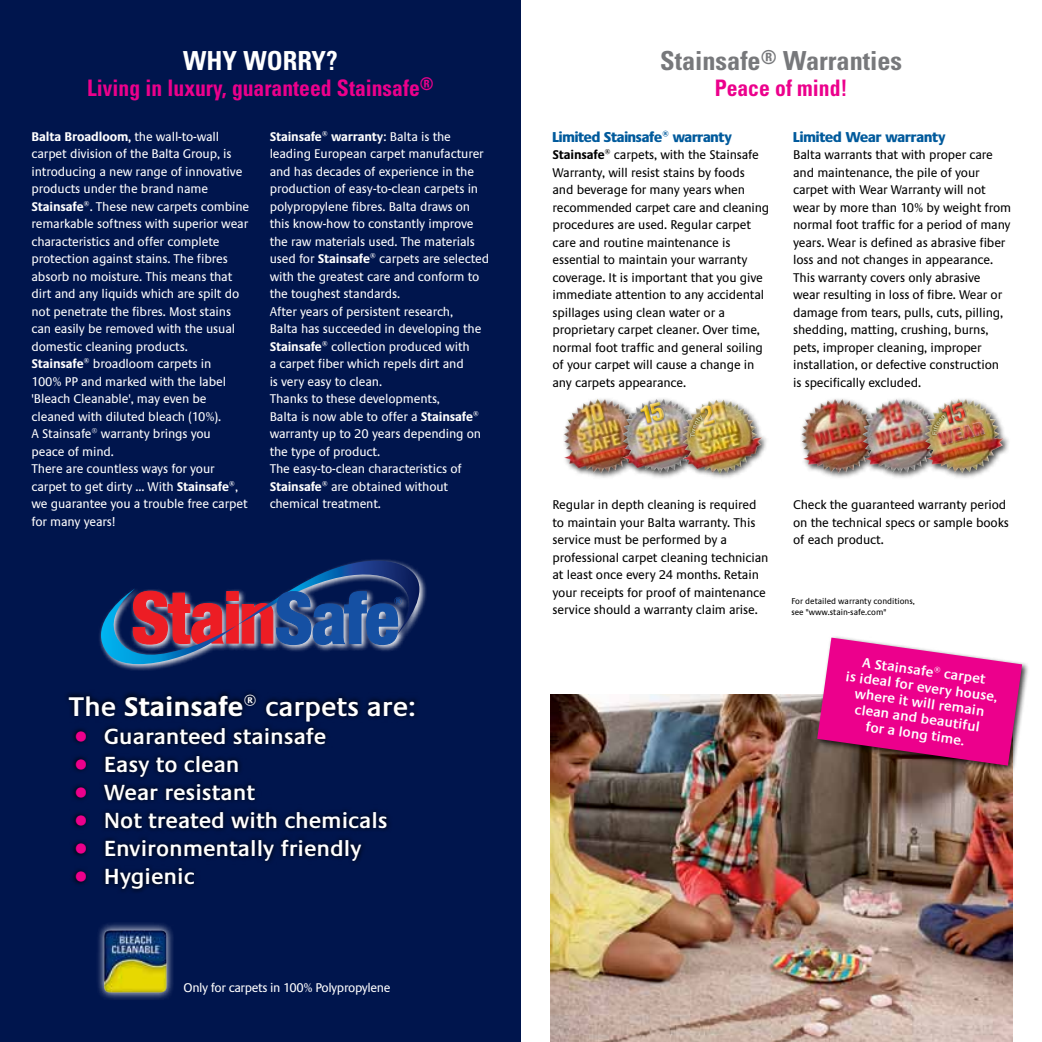
<style>
.page{position:relative;width:1042px;height:1042px;background:#fff}
.page>*{position:absolute;margin:0;border:0;box-sizing:border-box;transform-origin:0 0}
.t1{font:600 28px "Praxis";color:#fff}
.t2{font:700 condensed 26.25px "Univers";color:#77787b}
.t3{font:700 condensed 26.25px "Univers";color:#fff}
.t4{font:600 22.75px "Praxis";color:#fff}
.t5{font:700 condensed 22.75px "Univers";color:#ec008c;scale:.95 1}
.t6{font:800 14.88px "Praxis";letter-spacing:-.01em;color:#005a9c;scale:.95 1}
.t7{font:600 14.17px/15.8px "Praxis";color:#fff;text-align:center}
.t8{font:13.12px/17.5px "Praxis";letter-spacing:-.01em;color:#fff;scale:.95 1}
.t9{font:13.12px/17.5px "Praxis";letter-spacing:-.01em;color:#000;scale:.95 1}
.t10{font:13.12px "Praxis";letter-spacing:-.03em;color:#fff;scale:.95 1}
.t11{font:8.75px/10.5px "Praxis";color:#000;scale:.95 1}
.s1{font-weight:700}
.s2{font-size:36.75px;color:#ec008c}
</style>
<div class="page">
<div style="left:0;top:0;width:521px;height:1042px;background:#00154d"></div>
<img style="left:551px;top:694px;width:461px;height:348px">
<div style="left:96px;top:922px;width:78px;height:78px;background:#fff;opacity:.9"></div>
<img style="left:104px;top:930px;width:63px;height:62px">
<svg style="left:67px;top:692px;width:350px;height:200px"></svg>
<div style="left:815px;top:635px;width:214px;height:138px;background:#000;opacity:.75"></div>
<svg style="left:817px;top:637px;width:205px;height:128px;background:#dd2a92"></svg>
<div style="left:98px;top:558px;width:329px;height:114px;background:#fff;opacity:.9"></div>
<svg style="left:101px;top:561px;width:322px;height:103px"></svg>
<div style="left:799px;top:396px;width:89px;height:85px;background:#000;opacity:.75"></div>
<img style="left:801px;top:398px;width:59px;height:75px">
<div style="left:860px;top:396px;width:89px;height:85px;background:#000;opacity:.75"></div>
<svg style="left:888px;top:399px;width:8px;height:5px"></svg>
<div style="left:922px;top:396px;width:89px;height:84px;background:#000;opacity:.75"></div>
<svg style="left:950px;top:398px;width:8px;height:4px"></svg>
<img style="left:937px;top:422px;width:48px;height:23px">
<img style="left:942px;top:402px;width:24px;height:22px">
<img style="left:932px;top:415px;width:13px;height:20px">
<div style="left:561px;top:396px;width:90px;height:85px;background:#000;opacity:.75"></div>
<img style="left:563px;top:399px;width:57px;height:74px">
<div style="left:620px;top:396px;width:90px;height:84px;background:#000;opacity:.75"></div>
<svg style="left:648px;top:398px;width:8px;height:4px"></svg>
<img style="left:640px;top:402px;width:25px;height:21px">
<div style="left:680px;top:397px;width:89px;height:84px;background:#000;opacity:.75"></div>
<svg style="left:706px;top:400px;width:10px;height:5px"></svg>
<img style="left:700px;top:405px;width:16px;height:21px">
<img style="left:690px;top:415px;width:12px;height:22px">
<h2 class="t3" style="left:183px;top:44px;width:156px">WHY WORRY?</h2>
<h3 class="t5" style="left:87px;top:74px;width:366px">Living in luxury, guaranteed Stainsafe<sup>®</sup></h3>
<p class="t8" style="left:32px;top:128px;width:231px"><span class="s1">Balta Broadloom,</span> the wall-to-wall carpet division of the Balta Group, is introducing a new range of innovative products under the brand name <span class="s1">Stainsafe®</span>. These new carpets combine remarkable softness with superior wear characteristics and offer complete protection against stains. The fibres absorb no moisture. This means that dirt and any liquids which are spilt do not penetrate the fibres. Most stains can easily be removed with the usual domestic cleaning products.<br><span class="s1">Stainsafe®</span> broadloom carpets in<br>100% PP and marked with the label 'Bleach Cleanable', may even be cleaned with diluted bleach (10%).<br>A Stainsafe® warranty brings you<br>peace of mind.<br>There are countless ways for your carpet to get dirty ... With <span class="s1">Stainsafe®</span>, we guarantee you a trouble free carpet for many years!</p>
<p class="t8" style="left:270px;top:128px;width:232px"><span class="s1">Stainsafe® warranty</span>: Balta is the leading European carpet manufacturer and has decades of experience in the production of easy-to-clean carpets in polypropylene fibres. Balta draws on this know-how to constantly improve the raw materials used. The materials used for <span class="s1">Stainsafe®</span> carpets are selected with the greatest care and conform to the toughest standards.<br>After years of persistent research,<br>Balta has succeeded in developing the <span class="s1">Stainsafe®</span> collection produced with<br>a carpet fiber which repels dirt and<br>is very easy to clean.<br>Thanks to these developments,<br>Balta is now able to offer a <span class="s1">Stainsafe® </span>warranty up to 20 years depending on the type of product.<br>The easy-to-clean characteristics of <span class="s1">Stainsafe®</span> are obtained without chemical treatment.</p>
<h1 class="t1" style="left:69px;top:691px;width:348px">The <span class="s1">Stainsafe®</span> carpets are:</h1>
<h3 class="t4" style="left:69px;top:723px;width:259px"><span class="s2">•</span> Guaranteed stainsafe</h3>
<h3 class="t4" style="left:69px;top:751px;width:172px"><span class="s2">•</span> Easy to clean</h3>
<h3 class="t4" style="left:69px;top:779px;width:188px"><span class="s2">•</span> Wear resistant</h3>
<h3 class="t4" style="left:69px;top:807px;width:320px"><span class="s2">•</span> Not treated with chemicals</h3>
<h3 class="t4" style="left:69px;top:835px;width:294px"><span class="s2">•</span> Environmentally friendly</h3>
<h3 class="t4" style="left:69px;top:863px;width:127px"><span class="s2">•</span> Hygienic</h3>
<p class="t10" style="left:184px;top:981px;width:219px">Only for carpets in 100% Polypropylene</p>
<h2 class="t2" style="left:660px;top:44px;width:244px">Stainsafe<sup>®</sup> Warranties</h2>
<h3 class="t5" style="left:714px;top:74px;width:142px">Peace of mind!</h3>
<p class="t6" style="left:552px;top:129px;width:190px">Limited Stainsafe® warranty</p>
<p class="t9" style="left:552px;top:147px;width:229px"><span class="s1">Stainsafe®</span> carpets, with the Stainsafe Warranty, will resist stains by foods<br>and beverage for many years when recommended carpet care and cleaning procedures are used. Regular carpet care and routine maintenance is essential to maintain your warranty coverage. It is important that you give immediate attention to any accidental spillages using clean water or a proprietary carpet cleaner. Over time, normal foot traffic and general soiling of your carpet will cause a change in any carpets appearance.</p>
<p class="t6" style="left:793px;top:129px;width:162px">Limited Wear warranty</p>
<p class="t9" style="left:793px;top:147px;width:231px">Balta warrants that with proper care and maintenance, the pile of your carpet with Wear Warranty will not wear by more than 10% by weight from normal foot traffic for a period of many years. Wear is defined as abrasive fiber loss and not changes in appearance.<br>This warranty covers only abrasive<br>wear resulting in loss of fibre. Wear or damage from tears, pulls, cuts, pilling, shedding, matting, crushing, burns, pets, improper cleaning, improper installation, or defective construction<br>is specifically excluded.</p>
<p class="t9" style="left:552px;top:497px;width:229px">Regular in depth cleaning is required to maintain your Balta warranty. This service must be performed by a professional carpet cleaning technician at least once every 24 months. Retain your receipts for proof of maintenance service should a warranty claim arise.</p>
<p class="t9" style="left:793px;top:497px;width:229px">Check the guaranteed warranty period on the technical specs or sample books of each product.</p>
<p class="t11" style="left:791px;top:596px;width:131px">For detailed warranty conditions, see "www.stain-safe.com"</p>
<p class="t7" style="left:849px;top:653px;width:155px;rotate:8deg">A Stainsafe® carpet<br>is ideal for every house, where it will remain clean and beautiful<br>for a long time.</p>
</div>
